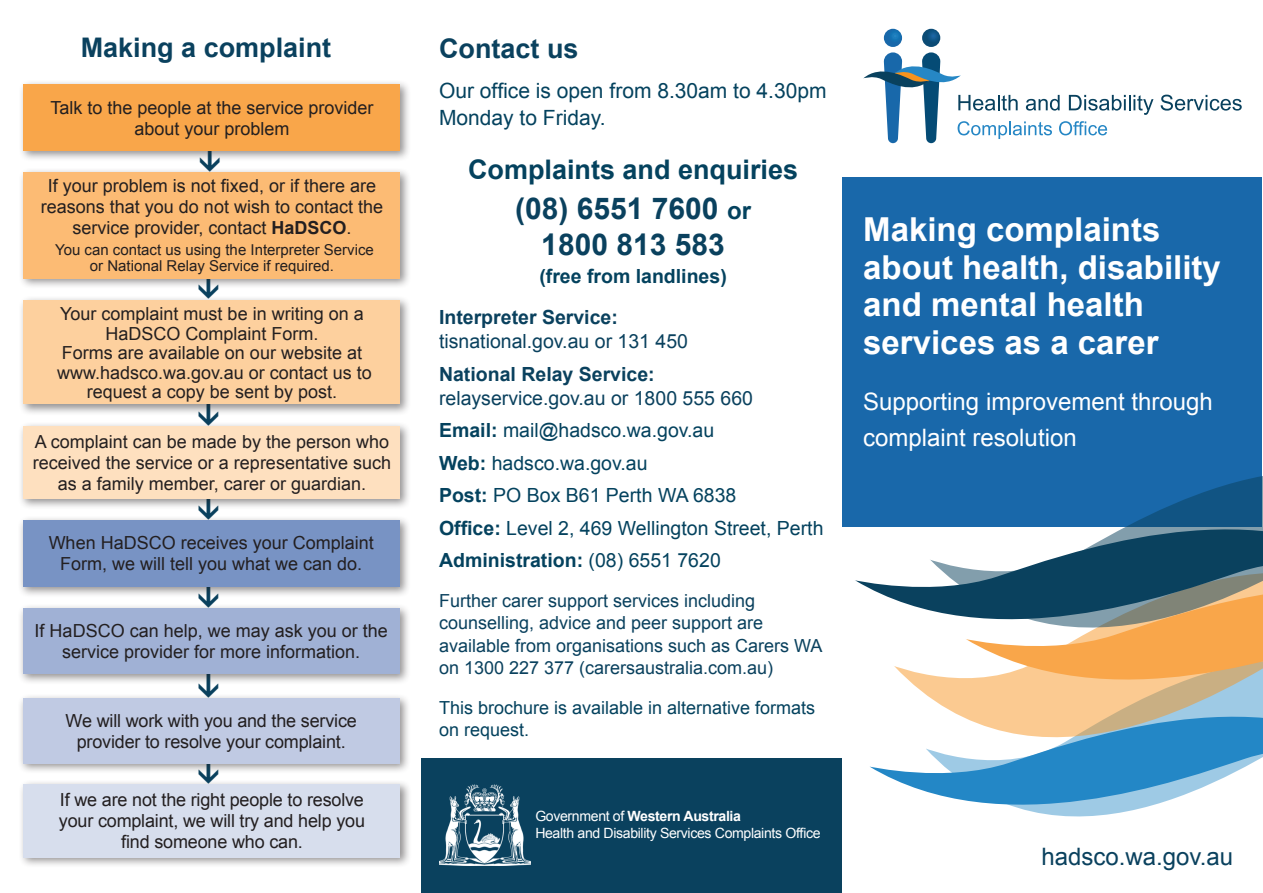
<style>
.page{position:relative;width:1263px;height:893px;background:#fff}
.page>*{position:absolute;margin:0;border:0;box-sizing:border-box;transform-origin:0 0}
.t1{font:700 33px/37.5px "Arial";color:#fff}
.t2{font:700 30px "Arial";color:#0a415e}
.t3{font:700 27px "Arial";color:#0a415e}
.t4{font:700 27px "Arial";color:#04425e}
.t5{font:24px/36px "Arial";color:#fff}
.t6{font:24px "Arial";color:#0a415e}
.t7{font:21px/27px "Arial";color:#04425e}
.t8{font:19.5px "Arial";color:#04425e}
.t9{font:19.5px "Arial";color:#0a415e}
.t10{font:700 19.5px "Arial";color:#04425e}
.t11{font:700 19.5px "Arial";color:#0a415e}
.t12{font:18px/21px "Arial";color:#231f20;text-align:center}
.t13{font:18px/22.5px "Arial";color:#0a415e}
.t14{font:18px/22.5px "Arial";color:#04425e}
.t15{font:15px/16.5px "Arial";color:#231f20;text-align:center}
.t16{font:14.1px "Arial";letter-spacing:-.025em;color:#fff}
.t17{font:700 14.1px "Arial";letter-spacing:-.025em;color:#fff}
.s1{font-weight:700}
.s2{font-size:24px;color:#04425e}
.s3{font-weight:400}
</style>
<div class="page">
<div style="left:843px;top:177px;width:419px;height:349px;background:#1968aa"></div>
<div style="left:421px;top:759px;width:421px;height:134px;background:#0a415e"></div>
<svg style="left:884px;top:29px;width:18px;height:18px"></svg>
<svg style="left:922px;top:29px;width:18px;height:18px"></svg>
<svg style="left:1161px;top:95px;width:81px;height:16px"></svg>
<svg style="left:863px;top:52px;width:290px;height:91px"></svg>
<img style="left:439px;top:784px;width:91px;height:82px">
<div style="left:18px;top:79px;width:394px;height:84px;background:#231f20;opacity:.5"></div>
<div style="left:24px;top:85px;width:376px;height:66px;background:#f9a64a"></div>
<div style="left:18px;top:167px;width:394px;height:122px;background:#231f20;opacity:.5"></div>
<div style="left:24px;top:172px;width:376px;height:106px;background:#fcbb74"></div>
<div style="left:18px;top:295px;width:394px;height:121px;background:#231f20;opacity:.5"></div>
<div style="left:24px;top:300px;width:376px;height:104px;background:#fdd09e"></div>
<div style="left:18px;top:421px;width:393px;height:90px;background:#231f20;opacity:.5"></div>
<div style="left:24px;top:426px;width:376px;height:73px;background:#fee0bf"></div>
<div style="left:18px;top:515px;width:393px;height:83px;background:#231f20;opacity:.5"></div>
<div style="left:23px;top:520px;width:377px;height:67px;background:#7893c4"></div>
<div style="left:17px;top:603px;width:394px;height:82px;background:#231f20;opacity:.5"></div>
<div style="left:23px;top:609px;width:377px;height:65px;background:#a0b1d5"></div>
<div style="left:18px;top:779px;width:394px;height:90px;background:#231f20;opacity:.5"></div>
<div style="left:24px;top:784px;width:376px;height:73px;background:#d7deed"></div>
<div style="left:18px;top:693px;width:393px;height:81px;background:#231f20;opacity:.5"></div>
<div style="left:23px;top:698px;width:377px;height:65px;background:#c0cae3"></div>
<svg style="left:1220px;top:476px;width:43px;height:11px"></svg>
<svg style="left:855px;top:487px;width:408px;height:130px"></svg>
<svg style="left:870px;top:675px;width:393px;height:142px"></svg>
<svg style="left:965px;top:542px;width:298px;height:182px;background:#a59b83"></svg>
<svg style="left:199px;top:674px;width:19px;height:24px"></svg>
<svg style="left:199px;top:587px;width:19px;height:21px"></svg>
<svg style="left:201px;top:151px;width:19px;height:21px"></svg>
<svg style="left:199px;top:278px;width:19px;height:21px"></svg>
<svg style="left:199px;top:404px;width:19px;height:22px"></svg>
<svg style="left:199px;top:499px;width:19px;height:21px"></svg>
<svg style="left:199px;top:763px;width:19px;height:21px"></svg>
<p class="t3" style="left:81px;top:30px;width:252px">Making a complaint</p>
<p class="t12" style="left:50px;top:97px;width:325px">Talk to the people at the service provider</p>
<p class="t12" style="left:134px;top:118px;width:157px">about your problem</p>
<p class="t12" style="left:41px;top:175px;width:344px">If your problem is not fixed, or if there are reasons that you do not wish to contact the service provider, contact <span class="s1">HaDSCO</span>.</p>
<p class="t15" style="left:55px;top:241px;width:320px">You can contact us using the Interpreter Service or National Relay Service if required.</p>
<p class="t12" style="left:57px;top:304px;width:316px;line-height:19.5px">Your complaint must be in writing on a HaDSCO Complaint Form.<br>Forms are available on our website at www.hadsco.wa.gov.au or contact us to request a copy be sent by post.</p>
<p class="t12" style="left:33px;top:432px;width:360px">A complaint can be made by the person who received the service or a representative such as a family member, carer or guardian.</p>
<p class="t12" style="left:49px;top:533px;width:327px">When HaDSCO receives your Complaint<br>Form, we will tell you what we can do.</p>
<p class="t12" style="left:35px;top:621px;width:355px">If HaDSCO can help, we may ask you or the service provider for more information.</p>
<p class="t12" style="left:66px;top:710px;width:293px">We will work with you and the service</p>
<p class="t12" style="left:77px;top:731px;width:270px">provider to resolve your complaint.</p>
<p class="t12" style="left:60px;top:790px;width:305px">If we are not the right people to resolve</p>
<p class="t12" style="left:59px;top:811px;width:308px">your complaint, we will try and help you</p>
<p class="t12" style="left:121px;top:832px;width:183px">find someone who can.</p>
<p class="t3" style="left:439px;top:31px;width:141px">Contact us</p>
<p class="t7" style="left:439px;top:77px;width:389px">Our office is open from 8.30am to 4.30pm<br>Monday to Friday.</p>
<p class="t4" style="left:468px;top:151px;width:332px">Complaints and enquiries</p>
<p class="t2" style="left:515px;top:188px;width:237px">(08) 6551 7600 <span class="s2">or</span></p>
<p class="t2" style="left:541px;top:224px;width:185px">1800 813 583</p>
<p class="t10" style="left:539px;top:263px;width:189px">(free from landlines)</p>
<p class="t11" style="left:439px;top:304px;width:180px">Interpreter Service:</p>
<p class="t9" style="left:439px;top:329px;width:250px">tisnational.gov.au or 131 450</p>
<p class="t11" style="left:439px;top:361px;width:217px">National Relay Service:</p>
<p class="t9" style="left:439px;top:385px;width:315px">relayservice.gov.au or 1800 555 660</p>
<p class="t8" style="left:439px;top:418px;width:277px"><span class="s1">Email:</span> mail@hadsco.wa.gov.au</p>
<p class="t8" style="left:439px;top:450px;width:210px"><span class="s1">Web:</span> hadsco.wa.gov.au</p>
<p class="t8" style="left:439px;top:483px;width:299px"><span class="s1">Post:</span> PO Box B61 Perth WA 6838</p>
<p class="t8" style="left:439px;top:515px;width:386px"><span class="s1">Office:</span> Level 2, 469 Wellington Street, Perth</p>
<p class="t10" style="left:439px;top:547px;width:283px">Administration: <span class="s3">(08) 6551 7620</span></p>
<p class="t13" style="left:439px;top:589px;width:385px">Further carer support services including counselling, advice and peer support are available from organisations such as Carers WA on 1300 227 377 (carersaustralia.com.au)</p>
<p class="t14" style="left:439px;top:696px;width:378px">This brochure is available in alternative formats on request.</p>
<p class="t17" style="left:535px;top:807px;width:207px"><span class="s3">Government of</span> Western Australia</p>
<p class="t16" style="left:535px;top:824px;width:287px">Health and Disability Services Complaints Office</p>
<p class="t1" style="left:863px;top:212px;width:359px">Making complaints about health, disability and mental health services as a carer</p>
<p class="t5" style="left:863px;top:384px;width:351px">Supporting improvement through complaint resolution</p>
<p class="t6" style="left:1041px;top:841px;width:193px">hadsco.wa.gov.au</p>
</div>
